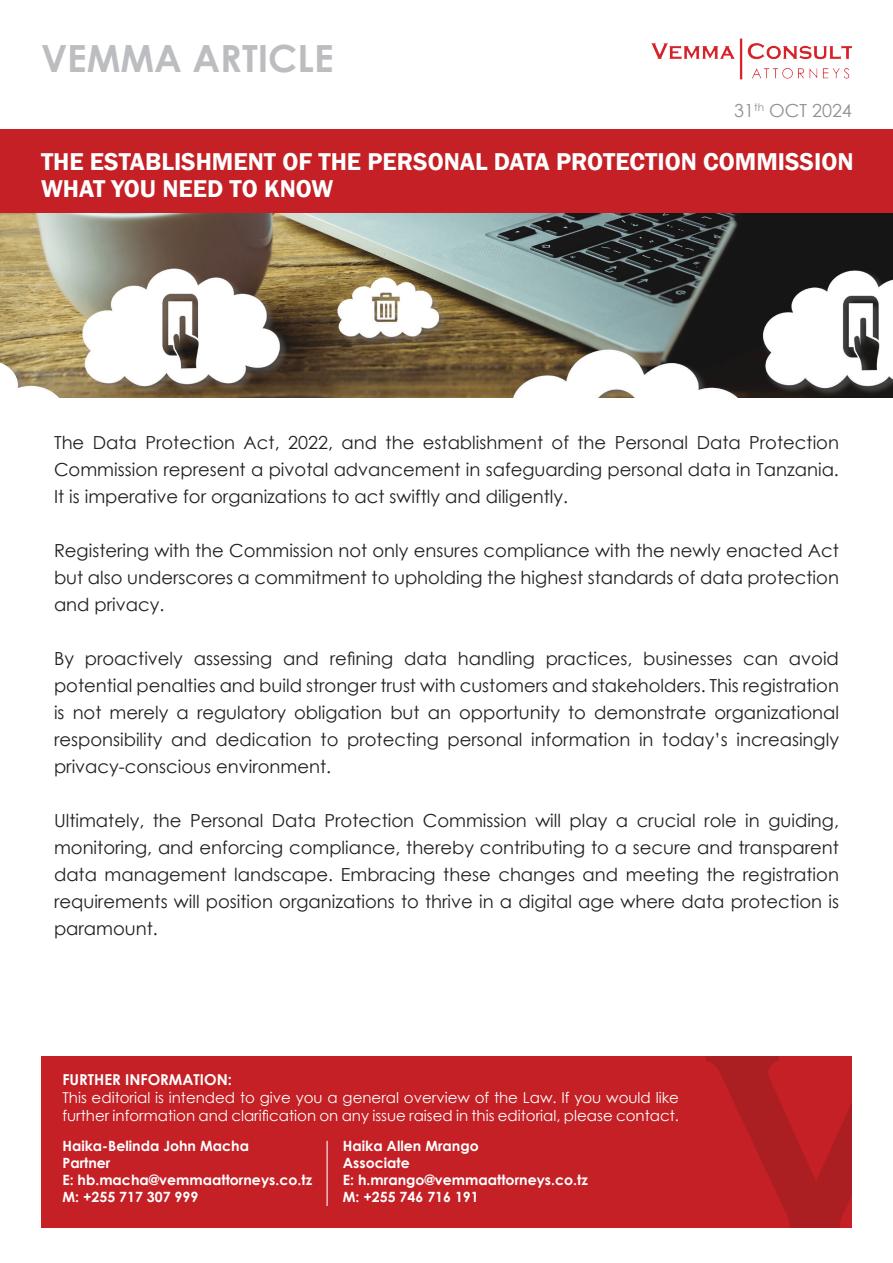
<style>
.page{position:relative;width:893px;height:1263px;background:#fff}
.page>*{position:absolute;margin:0;border:0;box-sizing:border-box;transform-origin:0 0}
.t1{font:700 37.5px "Century Gothic";color:#bcbdc0}
.t2{font:600 25.05px/26.5px "Franklin Gothic";color:#fff}
.t3{font:18px/27px "Century Gothic";color:#231f20;text-align:justify}
.t4{font:15px/18px "Century Gothic";color:#fff}
.t5{font:700 15px "Century Gothic";color:#fff}
.t6{font:700 14.1px/17px "Century Gothic";color:#fff}
</style>
<div class="page">
<img style="left:651px;top:38px;width:201px;height:42px">
<div style="left:41px;top:1056px;width:811px;height:171px;background:#c42025"></div>
<svg style="left:706px;top:1056px;width:146px;height:171px"></svg>
<hr style="left:327px;top:1141px;width:1px;height:64px;background:#fff">
<img style="left:0;top:213px;width:893px;height:185px">
<div style="left:0;top:129px;width:893px;height:84px;background:#c42025"></div>
<h1 class="t1" style="left:41px;top:29px;width:294px">VEMMA ARTICLE</h1>
<p class="t3" style="left:734px;top:97px;width:119px">31<sup>th</sup> OCT 2024</p>
<h2 class="t2" style="left:41px;top:149px;width:814px">THE ESTABLISHMENT OF THE PERSONAL DATA PROTECTION COMMISSION<br>WHAT YOU NEED TO KNOW</h2>
<p class="t3" style="left:54px;top:428px;width:786px">The Data Protection Act, 2022, and the establishment of the Personal Data Protection Commission represent a pivotal advancement in safeguarding personal data in Tanzania.<br>It is imperative for organizations to act swiftly and diligently.</p>
<p class="t3" style="left:54px;top:536px;width:786px">Registering with the Commission not only ensures compliance with the newly enacted Act but also underscores a commitment to upholding the highest standards of data protection and privacy.</p>
<p class="t3" style="left:54px;top:644px;width:786px">By proactively assessing and refining data handling practices, businesses can avoid potential penalties and build stronger trust with customers and stakeholders. This registration is not merely a regulatory obligation but an opportunity to demonstrate organizational responsibility and dedication to protecting personal information in today’s increasingly privacy-conscious environment.</p>
<p class="t3" style="left:54px;top:806px;width:786px">Ultimately, the Personal Data Protection Commission will play a crucial role in guiding, monitoring, and enforcing compliance, thereby contributing to a secure and transparent data management landscape. Embracing these changes and meeting the registration requirements will position organizations to thrive in a digital age where data protection is paramount.</p>
<p class="t5" style="left:62px;top:1068px;width:171px">FURTHER INFORMATION:</p>
<p class="t4" style="left:62px;top:1089px;width:618px">This editorial is intended to give you a general overview of the Law. If you would like further information and clarification on any issue raised in this editorial, please contact.</p>
<p class="t6" style="left:62px;top:1137px;width:251px">Haika-Belinda John Macha<br>Partner<br>E: hb.macha@vemmaattorneys.co.tz<br>M: +255 717 307 999</p>
<p class="t6" style="left:343px;top:1137px;width:247px">Haika Allen Mrango<br>Associate<br>E: h.mrango@vemmaattorneys.co.tz<br>M: +255 746 716 191</p>
</div>
